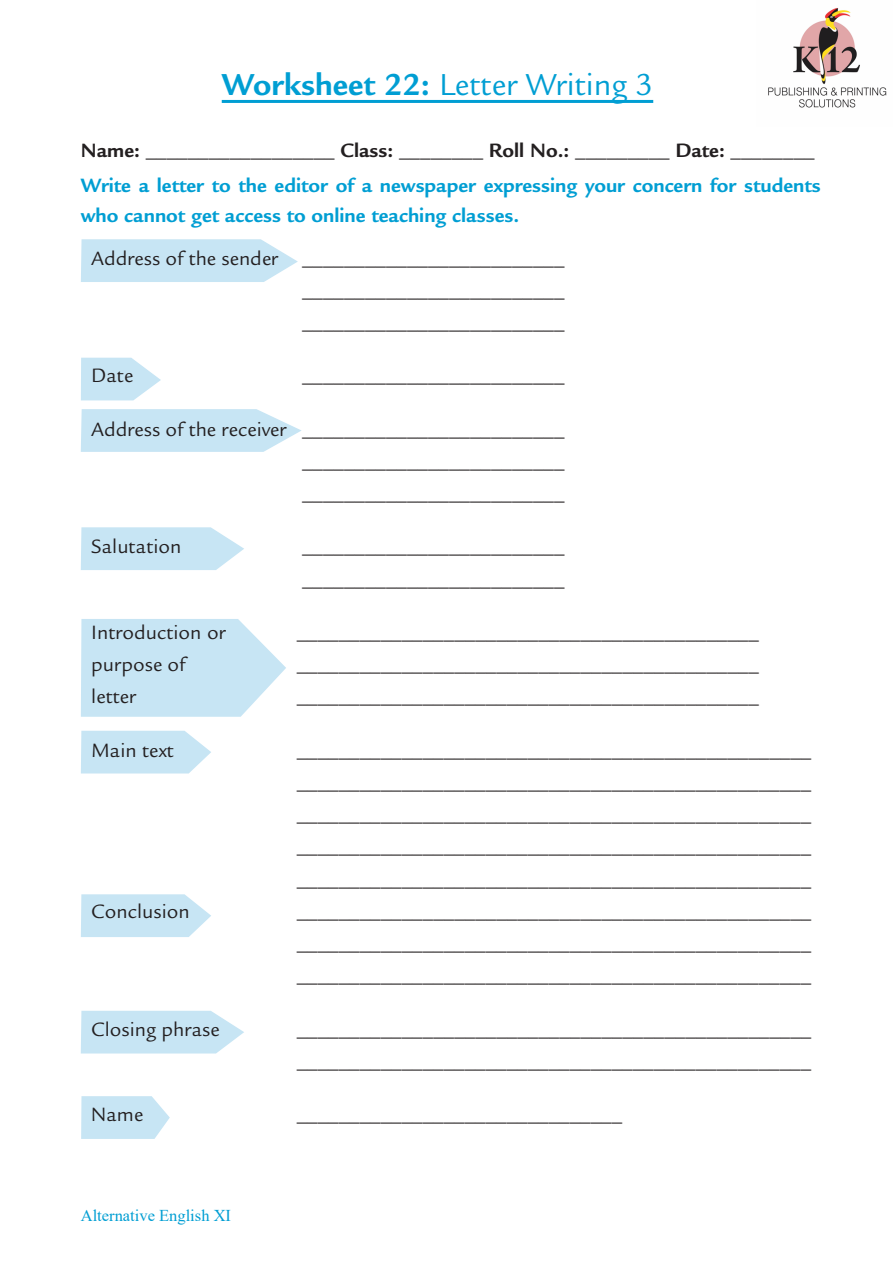
<style>
.page{position:relative;width:893px;height:1263px;background:#fff}
.page>*{position:absolute;margin:0;border:0;box-sizing:border-box;transform-origin:0 0}
.box_text{font:33px "Legacy Sans Std";color:#009ed3}
.body_text{font:21px "Legacy Sans Std";color:#231f20}
.Ex_List_A_B_C{font:700 21px/29.4px "Legacy Sans Std";color:#009ed3}
.Example{font:700 21px "Legacy Sans Std";color:#231f20}
.t1{font:16.5px "Times New Roman";color:#009ed3}
.s1{font-weight:700}
</style>
<div class="page">
<svg style="left:81px;top:731px;width:130px;height:42px;background:#cce7f5"></svg>
<svg style="left:81px;top:1096px;width:89px;height:43px;background:#cce7f5"></svg>
<svg style="left:81px;top:894px;width:130px;height:43px;background:#cce7f5"></svg>
<svg style="left:81px;top:1011px;width:163px;height:42px;background:#cce7f5"></svg>
<svg style="left:81px;top:527px;width:163px;height:43px;background:#cce7f5"></svg>
<svg style="left:81px;top:619px;width:205px;height:98px;background:#cde7f5"></svg>
<svg style="left:81px;top:239px;width:217px;height:43px;background:#cbe7f4"></svg>
<svg style="left:81px;top:358px;width:80px;height:42px"></svg>
<svg style="left:81px;top:409px;width:221px;height:43px;background:#cce7f5"></svg>
<hr style="left:222px;top:100px;width:431px;height:3px;background:#009ed3">
<img style="left:768px;top:8px;width:119px;height:100px">
<p class="box_text" style="left:222px;top:66px;width:433px"><span class="s1">Worksheet 22:</span> Letter Writing 3</p>
<p class="Example" style="left:81px;top:138px;width:735px">Name: __________________ Class: ________ Roll No.: _________ Date: ________</p>
<p class="Ex_List_A_B_C" style="left:81px;top:171px;width:741px">Write a letter to the editor of a newspaper expressing your concern for students who cannot get access to online teaching classes.</p>
<p class="body_text" style="left:91px;top:246px;width:475px">Address of the sender _________________________</p>
<p class="body_text" style="left:302px;top:278px;width:264px">_________________________</p>
<p class="body_text" style="left:302px;top:311px;width:264px">_________________________</p>
<p class="body_text" style="left:91px;top:364px;width:44px">Date</p>
<p class="body_text" style="left:302px;top:364px;width:264px">_________________________</p>
<p class="body_text" style="left:91px;top:417px;width:475px">Address of the receiver _________________________</p>
<p class="body_text" style="left:302px;top:449px;width:264px">_________________________</p>
<p class="body_text" style="left:302px;top:482px;width:264px">_________________________</p>
<p class="body_text" style="left:91px;top:535px;width:92px">Salutation</p>
<p class="body_text" style="left:302px;top:535px;width:264px">_________________________</p>
<p class="body_text" style="left:302px;top:567px;width:264px">_________________________</p>
<p class="body_text" style="left:91px;top:620px;width:136px">Introduction or</p>
<p class="body_text" style="left:297px;top:620px;width:463px">____________________________________________</p>
<p class="body_text" style="left:91px;top:653px;width:96px">purpose of</p>
<p class="body_text" style="left:297px;top:653px;width:463px">____________________________________________</p>
<p class="body_text" style="left:91px;top:685px;width:46px">letter</p>
<p class="body_text" style="left:297px;top:685px;width:463px">____________________________________________</p>
<p class="body_text" style="left:91px;top:738px;width:84px">Main text</p>
<p class="body_text" style="left:297px;top:738px;width:516px">_________________________________________________</p>
<p class="body_text" style="left:297px;top:770px;width:516px">_________________________________________________</p>
<p class="body_text" style="left:297px;top:803px;width:516px">_________________________________________________</p>
<p class="body_text" style="left:297px;top:835px;width:516px">_________________________________________________</p>
<p class="body_text" style="left:297px;top:867px;width:516px">_________________________________________________</p>
<p class="body_text" style="left:91px;top:899px;width:100px">Conclusion</p>
<p class="body_text" style="left:297px;top:899px;width:516px">_________________________________________________</p>
<p class="body_text" style="left:297px;top:932px;width:516px">_________________________________________________</p>
<p class="body_text" style="left:297px;top:964px;width:516px">_________________________________________________</p>
<p class="body_text" style="left:91px;top:1017px;width:130px">Closing phrase</p>
<p class="body_text" style="left:297px;top:1017px;width:516px">_________________________________________________</p>
<p class="body_text" style="left:297px;top:1049px;width:516px">_________________________________________________</p>
<p class="body_text" style="left:91px;top:1103px;width:54px">Name</p>
<p class="t1" style="left:81px;top:1203px;width:152px">Alternative English XI</p>
<p class="body_text" style="left:297px;top:1103px;width:327px">_______________________________</p>
</div>
